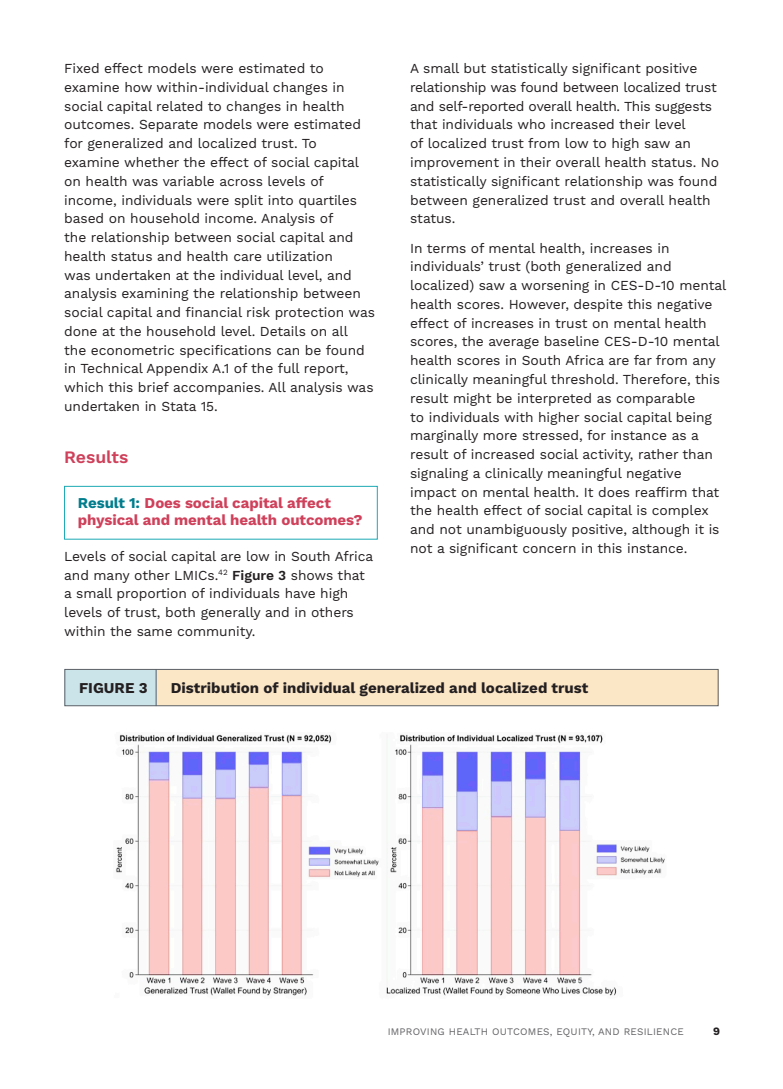
<style>
.page{position:relative;width:783px;height:1089px;background:#fff}
.page>*{position:absolute;margin:0;border:0;box-sizing:border-box;transform-origin:0 0}
.t1{font:600 17.5px "Work Sans";color:#cf405a}
.t2{font:700 15px/17.5px "Work Sans";letter-spacing:-.005em;color:#cf405a}
.t3{font:700 15px "Work Sans";color:#231f20}
.t4{font:13.75px/18.8px "Work Sans";letter-spacing:-.005em;color:#231f20}
.t5{font:700 11.25px "Work Sans";color:#231f20}
.t6{font:10px "Work Sans";letter-spacing:.02em;color:#636366}
.s1{color:#007d8d}
.s2{font-weight:600}
</style>
<div class="page">
<div style="left:64px;top:486px;width:313px;height:53px;border:1px solid #1ba9b5"></div>
<div style="left:64px;top:669px;width:654px;height:37px;background:#fbe6c6"></div>
<div style="left:64px;top:669px;width:92px;height:37px;background:#cbe4e9"></div>
<div style="left:64px;top:669px;width:654px;height:37px;border:1px solid #5c6167"></div>
<hr style="left:156px;top:669px;width:1px;height:37px;background:#5c6167">
<img style="left:116px;top:734px;width:549px;height:262px">
<p class="t4" style="left:64px;top:60px;width:312px">Fixed effect models were estimated to examine how within-individual changes in social capital related to changes in health outcomes. Separate models were estimated for generalized and localized trust. To examine whether the effect of social capital on health was variable across levels of income, individuals were split into quartiles based on household income. Analysis of<br>the relationship between social capital and health status and health care utilization<br>was undertaken at the individual level, and analysis examining the relationship between social capital and financial risk protection was done at the household level. Details on all<br>the econometric specifications can be found in Technical Appendix A.1 of the full report, which this brief accompanies. All analysis was undertaken in Stata 15.</p>
<p class="t1" style="left:64px;top:447px;width:66px">Results</p>
<p class="t2" style="left:78px;top:494px;width:286px"><span class="s1">Result 1:</span> Does social capital affect physical and mental health outcomes?</p>
<p class="t4" style="left:64px;top:547px;width:310px">Levels of social capital are low in South Africa and many other LMICs.<sup>42</sup> <span class="s2">Figure 3</span> shows that a small proportion of individuals have high levels of trust, both generally and in others within the same community.</p>
<p class="t4" style="left:410px;top:60px;width:310px">A small but statistically significant positive relationship was found between localized trust and self-reported overall health. This suggests that individuals who increased their level<br>of localized trust from low to high saw an improvement in their overall health status. No statistically significant relationship was found between generalized trust and overall health status.</p>
<p class="t4" style="left:410px;top:239px;width:317px">In terms of mental health, increases in individuals’ trust (both generalized and localized) saw a worsening in CES-D-10 mental health scores. However, despite this negative effect of increases in trust on mental health scores, the average baseline CES-D-10 mental health scores in South Africa are far from any clinically meaningful threshold. Therefore, this result might be interpreted as comparable<br>to individuals with higher social capital being marginally more stressed, for instance as a result of increased social activity, rather than signaling a clinically meaningful negative impact on mental health. It does reaffirm that the health effect of social capital is complex and not unambiguously positive, although it is not a significant concern in this instance.</p>
<p class="t3" style="left:79px;top:678px;width:70px">FIGURE 3</p>
<p class="t3" style="left:171px;top:678px;width:419px">Distribution of individual generalized and localized trust</p>
<p class="t6" style="left:387px;top:1025px;width:297px">IMPROVING HEALTH OUTCOMES, EQUITY, AND RESILIENCE</p>
<p class="t5" style="left:713px;top:1024px;width:8px">9</p>
</div>
